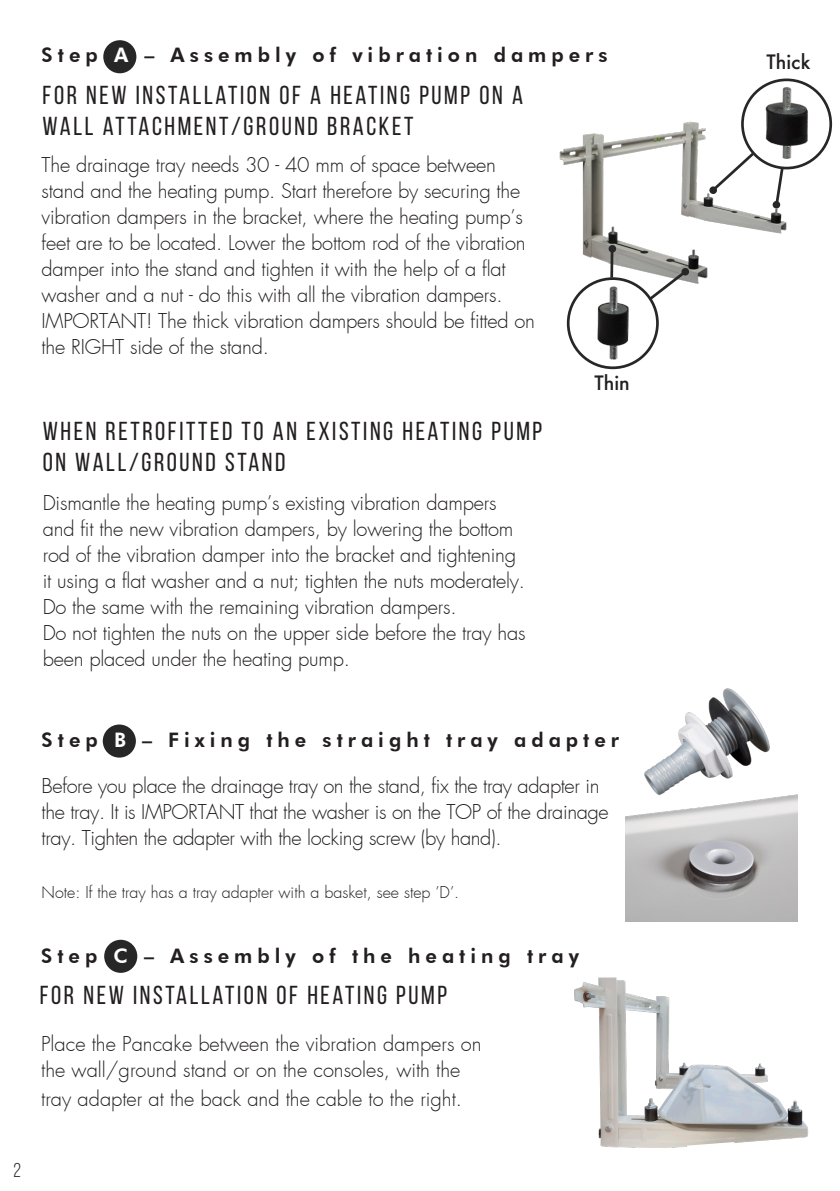
<style>
.page{position:relative;width:840px;height:1191px;background:#fff}
.page>*{position:absolute;margin:0;border:0;box-sizing:border-box;transform-origin:0 0}
.t1{font:26px/31.2px "Bebas Neue";letter-spacing:.1em;color:#231f20}
.t2{font:300 20px/26px "Futura";letter-spacing:-.01em;color:#231f20}
.t3{font:800 20px "Futura BT";letter-spacing:.25em;color:#231f20}
.t4{font:20px "Bebas Neue";color:#231f20}
.t5{font:500 19.2px "Futura";color:#231f20}
.t6{font:300 16px "Futura";color:#231f20}
.s1{color:#fff}
</style>
<div class="page">
<div style="left:103px;top:724px;width:33px;height:33px;background:#272727;border-radius:50%"></div>
<img style="left:625px;top:794px;width:172px;height:127px">
<div style="left:104px;top:939px;width:33px;height:33px;background:#272727;border-radius:50%"></div>
<div style="left:103px;top:40px;width:33px;height:33px;background:#272727;border-radius:50%"></div>
<img style="left:559px;top:103px;width:228px;height:191px">
<div style="left:566px;top:277px;width:92px;height:92px;border:3px solid #272727;border-radius:50%"></div>
<div style="left:740px;top:78px;width:91px;height:91px;border:3px solid #272727;border-radius:50%"></div>
<hr style="left:610px;top:249px;width:3px;height:29px;background:#272727">
<svg style="left:710px;top:150px;width:46px;height:42px"></svg>
<svg style="left:773px;top:185px;width:12px;height:23px"></svg>
<svg style="left:607px;top:244px;width:9px;height:9px"></svg>
<svg style="left:645px;top:267px;width:44px;height:36px"></svg>
<svg style="left:708px;top:186px;width:9px;height:8px"></svg>
<svg style="left:771px;top:201px;width:9px;height:8px"></svg>
<img style="left:580px;top:273px;width:60px;height:97px">
<img style="left:754px;top:78px;width:66px;height:107px">
<img style="left:574px;top:977px;width:235px;height:170px">
<svg style="left:686px;top:1142px;width:47px;height:5px"></svg>
<img style="left:627px;top:688px;width:161px;height:109px">
<p class="t3" style="left:42px;top:43px;width:567px">Step <span class="s1">A</span> – Assembly of vibration dampers</p>
<p class="t5" style="left:766px;top:49px;width:45px">Thick</p>
<p class="t1" style="left:43px;top:79px;width:481px">FOR NEW INSTALLATION OF A HEATING PUMP ON A<br>WALL ATTACHMENT/GROUND BRACKET</p>
<p class="t2" style="left:42px;top:152px;width:494px">The drainage tray needs 30 - 40 mm of space between stand and the heating pump. Start therefore by securing the vibration dampers in the bracket, where the heating pump’s feet are to be located. Lower the bottom rod of the vibration damper into the stand and tighten it with the help of a flat washer and a nut - do this with all the vibration dampers.<br>IMPORTANT! The thick vibration dampers should be fitted on the RIGHT side of the stand.</p>
<p class="t1" style="left:43px;top:415px;width:500px">WHEN RETROFITTED TO AN EXISTING HEATING PUMP<br>ON WALL/GROUND STAND</p>
<p class="t2" style="left:43px;top:490px;width:484px">Dismantle the heating pump’s existing vibration dampers and fit the new vibration dampers, by lowering the bottom rod of the vibration damper into the bracket and tightening it using a flat washer and a nut; tighten the nuts moderately.<br>Do the same with the remaining vibration dampers.<br>Do not tighten the nuts on the upper side before the tray has been placed under the heating pump.</p>
<p class="t5" style="left:594px;top:369px;width:37px">Thin</p>
<p class="t3" style="left:42px;top:727px;width:578px">Step <span class="s1">B</span> – Fixing the straight tray adapter</p>
<p class="t2" style="left:42px;top:772px;width:568px">Before you place the drainage tray on the stand, fix the tray adapter in the tray. It is IMPORTANT that the washer is on the TOP of the drainage tray. Tighten the adapter with the locking screw (by hand).</p>
<p class="t6" style="left:42px;top:881px;width:419px">Note: If the tray has a tray adapter with a basket, see step ’D’.</p>
<p class="t3" style="left:41px;top:943px;width:539px">Step <span class="s1">C</span> – Assembly of the heating tray</p>
<p class="t1" style="left:40px;top:979px;width:408px">FOR NEW INSTALLATION OF HEATING PUMP</p>
<p class="t2" style="left:41px;top:1031px;width:441px">Place the Pancake between the vibration dampers on the wall/ground stand or on the consoles, with the</p>
<p class="t2" style="left:41px;top:1086px;width:422px">tray adapter at the back and the cable to the right.</p>
<p class="t4" style="left:14px;top:1159px;width:9px">2</p>
</div>
